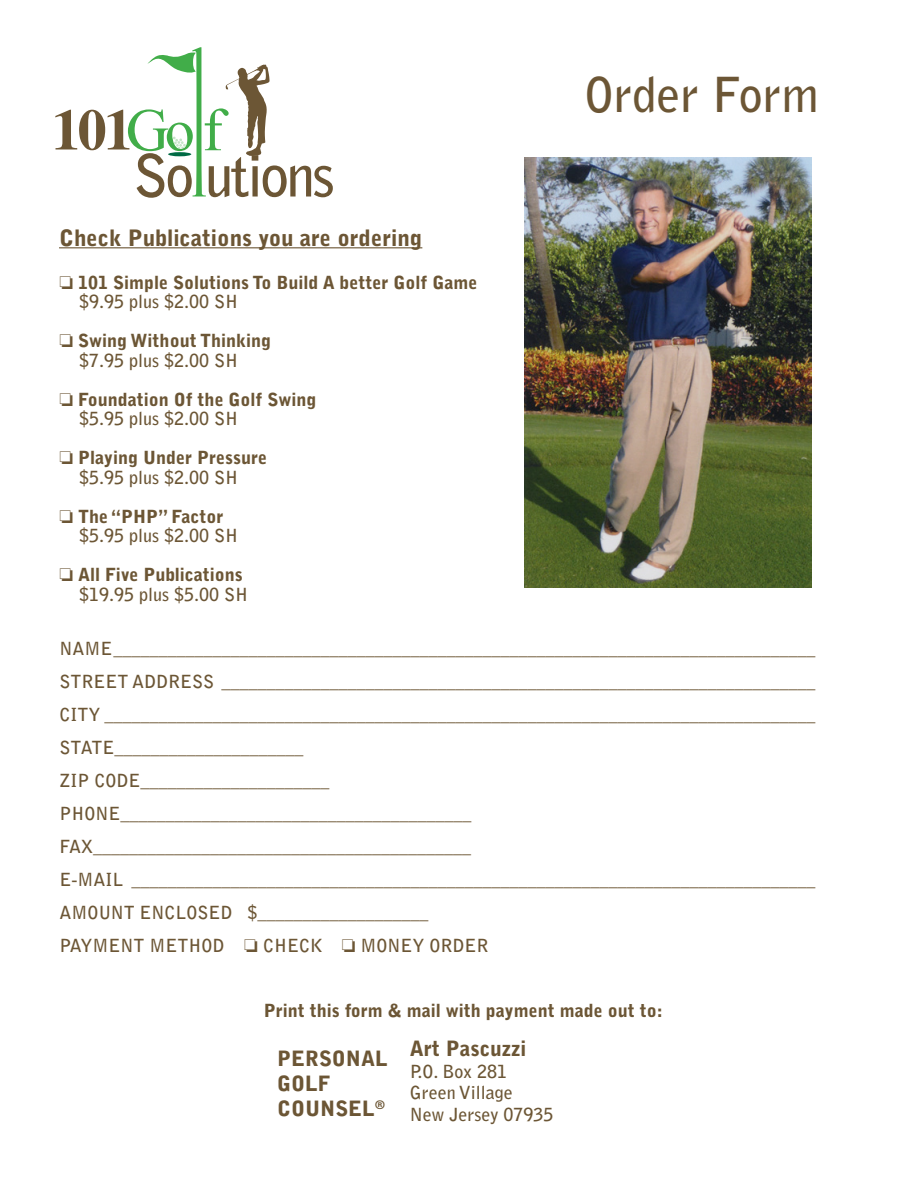
<style>
.page{position:relative;width:918px;height:1188px;background:#fff}
.page>*{position:absolute;margin:0;border:0;box-sizing:border-box;transform-origin:0 0}
.t1{font:700 57.9px "Times";color:#6c5635}
.t2{font:700 48px "Bell Gothic Std";color:#6c5635}
.t3{font:900 22.5px "Bell Gothic Std";color:#6c5635}
.t4{font:900 21px/25.2px "Bell Gothic Std";color:#6c5635}
.t5{font:700 18px/33px "Bell Gothic Std";color:#6c5635}
.t6{font:900 18px/19.5px "Bell Gothic Std";color:#6c5635}
.s1{font-weight:700}
.s2{font-weight:900}
</style>
<div class="page">
<svg style="left:128px;top:47px;width:205px;height:151px"></svg>
<hr style="left:59px;top:247px;width:363px;height:1px;background:#6c5635">
<img style="left:524px;top:158px;width:287px;height:430px">
<h1 class="t1" style="left:52px;top:75px;width:83px">101</h1>
<h2 class="t2" style="left:584px;top:65px;width:236px">Order Form</h2>
<p class="t3" style="left:59px;top:224px;width:365px">Check Publications you are ordering</p>
<p class="t6" style="left:79px;top:273px;width:400px;text-indent:-20px">❏ 101 Simple Solutions To Build A better Golf Game <span class="s1">$9.95 plus $2.00 SH</span></p>
<p class="t6" style="left:79px;top:331px;width:194px;text-indent:-20px">❏ Swing Without Thinking <span class="s1">$7.95 plus $2.00 SH</span></p>
<p class="t6" style="left:79px;top:390px;width:239px;text-indent:-20px">❏ Foundation Of the Golf Swing <span class="s1">$5.95 plus $2.00 SH</span></p>
<p class="t6" style="left:59px;top:448px;width:209px;text-align:center">❏ Playing Under Pressure <span class="s1">$5.95 plus $2.00 SH</span></p>
<p class="t5" style="left:79px;top:507px;width:160px;line-height:19.5px;text-indent:-20px">❏ <span class="s2">The “PHP” Factor </span>$5.95 plus $2.00 SH</p>
<p class="t6" style="left:59px;top:565px;width:190px;text-align:right">❏ All Five Publications <span class="s1">$19.95 plus $5.00 SH</span></p>
<p class="t5" style="left:59px;top:632px;width:758px">NAME______________________________________________________________________________ STREET ADDRESS __________________________________________________________________ CITY _______________________________________________________________________________ STATE_____________________<br>ZIP CODE_____________________<br>PHONE_______________________________________ FAX__________________________________________<br>E-MAIL ____________________________________________________________________________ AMOUNT ENCLOSED $___________________<br>PAYMENT METHOD ❏ CHECK ❏ MONEY ORDER</p>
<p class="t6" style="left:264px;top:1001px;width:400px">Print this form &amp; mail with payment made out to:</p>
<p class="t4" style="left:277px;top:1046px;width:112px">PERSONAL<br>GOLF<br>COUNSEL<sup>®</sup></p>
<p class="t4" style="left:410px;top:1036px;width:118px">Art Pascuzzi</p>
<p class="t5" style="left:410px;top:1060px;width:145px;line-height:21.6px">P.O. Box 281<br>Green Village<br>New Jersey 07935</p>
</div>
